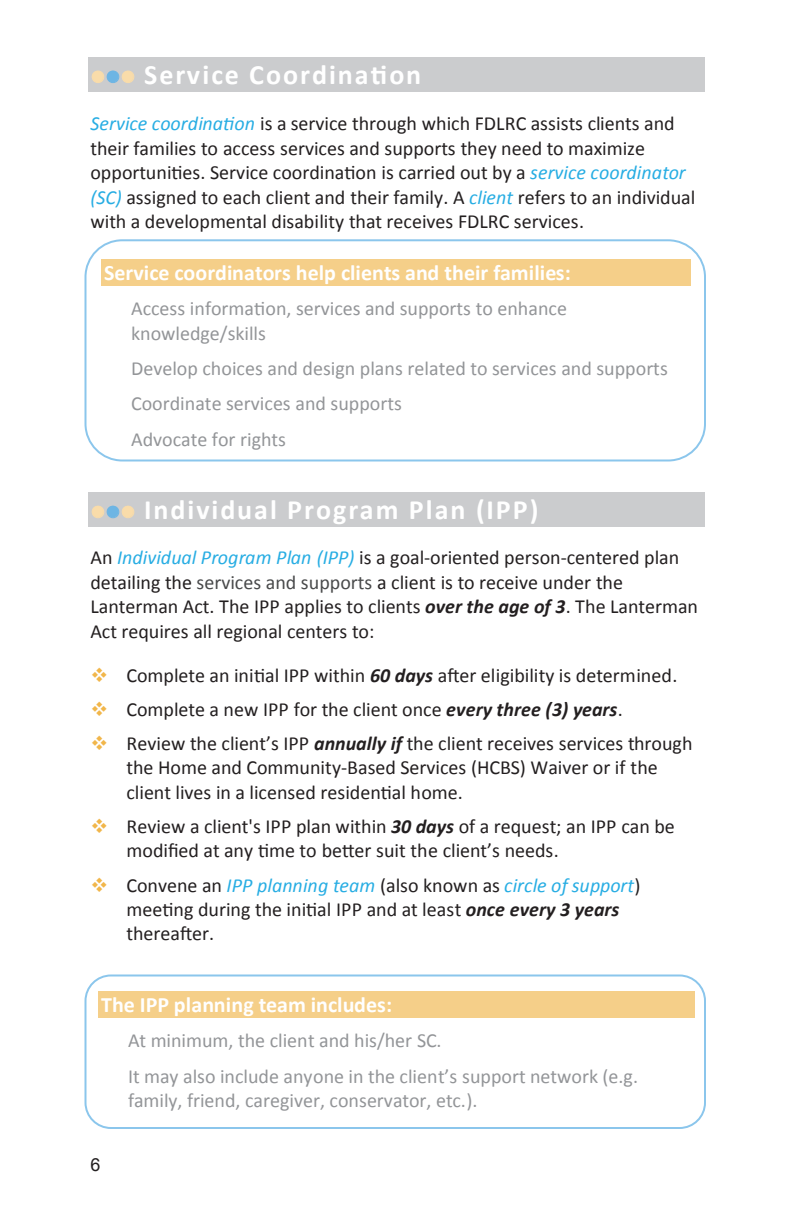
<style>
.page{position:relative;width:792px;height:1224px;background:#fff}
.page>*{position:absolute;margin:0;border:0;box-sizing:border-box;transform-origin:0 0}
.t1{font:700 28px "Calibri";letter-spacing:.07em;color:#fff}
.t2{font:700 22px "Calibri";letter-spacing:.005em;color:#fff}
.t3{font:20px/24.6px "Calibri";color:#231f20}
.t4{font:20px/35.2px "Calibri";color:#939598}
.t5{font:18px "Arial";color:#231f20}
.s1{color:#f9dcaa}
.s2{color:#6db5e4}
.s3{font-style:italic;color:#27ade3}
.s4{color:#494a4b}
.s5{font-weight:700;font-style:italic}
.s6{color:#f1b64a}
</style>
<div class="page">
<div style="left:88px;top:58px;width:616px;height:34px;background:#cbccce"></div>
<svg style="left:92px;top:70px;width:42px;height:13px"></svg>
<div style="left:88px;top:493px;width:616px;height:34px;background:#cbccce"></div>
<svg style="left:92px;top:506px;width:42px;height:12px"></svg>
<div style="left:84px;top:974px;width:622px;height:155px;border:2px solid #8bc6ec;border-radius:25px"></div>
<div style="left:98px;top:991px;width:596px;height:27px;background:#f5cf89"></div>
<div style="left:84px;top:239px;width:622px;height:222px;border:2px solid #8bc6ec;border-radius:37px"></div>
<div style="left:101px;top:259px;width:590px;height:27px;background:#f5cf89"></div>
<h1 class="t1" style="left:91px;top:55px;width:332px"><span class="s1">●</span><span class="s2">●</span><span class="s1">●</span> Service Coordination</h1>
<p class="t3" style="left:90px;top:111px;width:606px"><span class="s3">Service coordination</span> is a service through which FDLRC assists clients and their families to access services and supports they need to maximize opportunities. Service coordination is carried out by a <span class="s3">service coordinator (SC)</span> assigned to each client and their family. A <span class="s3">client</span> refers to an individual with a developmental disability that receives FDLRC services.</p>
<p class="t2" style="left:104px;top:257px;width:468px">Service coordinators help clients and their families:</p>
<p class="t4" style="left:131px;top:296px;width:437px;line-height:24.4px">Access information, services and supports to enhance knowledge/skills</p>
<p class="t4" style="left:131px;top:350px;width:538px">Develop choices and design plans related to services and supports<br>Coordinate services and supports<br>Advocate for rights</p>
<h1 class="t1" style="left:91px;top:490px;width:450px"><span class="s1">●</span><span class="s2">●</span><span class="s1">●</span> Individual Program Plan (IPP)</h1>
<p class="t3" style="left:90px;top:545px;width:609px">An <span class="s3">Individual Program Plan (IPP)</span> is a goal-oriented person-centered plan detailing the <span class="s4">services and supports</span> a client is to receive under the Lanterman Act. The IPP applies to clients <span class="s5">over the age of 3</span>. The Lanterman Act requires all regional centers to:</p>
<p class="t3" style="left:91px;top:662px;width:588px"><span class="s6">❖</span> Complete an initial IPP within <span class="s5">60 days</span> after eligibility is determined.</p>
<p class="t3" style="left:91px;top:696px;width:534px"><span class="s6">❖</span> Complete a new IPP for the client once <span class="s5">every three (3) years</span>.</p>
<p class="t3" style="left:127px;top:730px;width:567px;text-indent:-36px"><span class="s6">❖</span> Review the client’s IPP <span class="s5">annually if</span> the client receives services through the Home and Community-Based Services (HCBS) Waiver or if the client lives in a licensed residential home.</p>
<p class="t3" style="left:127px;top:813px;width:550px;text-indent:-36px"><span class="s6">❖</span> Review a client's IPP plan within <span class="s5">30 days</span> of a request; an IPP can be modified at any time to better suit the client’s needs.</p>
<p class="t3" style="left:127px;top:873px;width:515px;text-indent:-36px"><span class="s6">❖</span> Convene an <span class="s3">IPP planning team</span> (also known as <span class="s3">circle of support</span>) meeting during the initial IPP and at least <span class="s5">once every 3 years </span>thereafter.</p>
<p class="t2" style="left:101px;top:989px;width:293px">The IPP planning team includes:</p>
<p class="t4" style="left:128px;top:1022px;width:512px">At minimum, the client and his/her SC.<br>It may also include anyone in the client’s support network (e.g.</p>
<p class="t4" style="left:128px;top:1083px;width:351px">family, friend, caregiver, conservator, etc.).</p>
<p class="t5" style="left:91px;top:1152px;width:12px">6</p>
</div>
